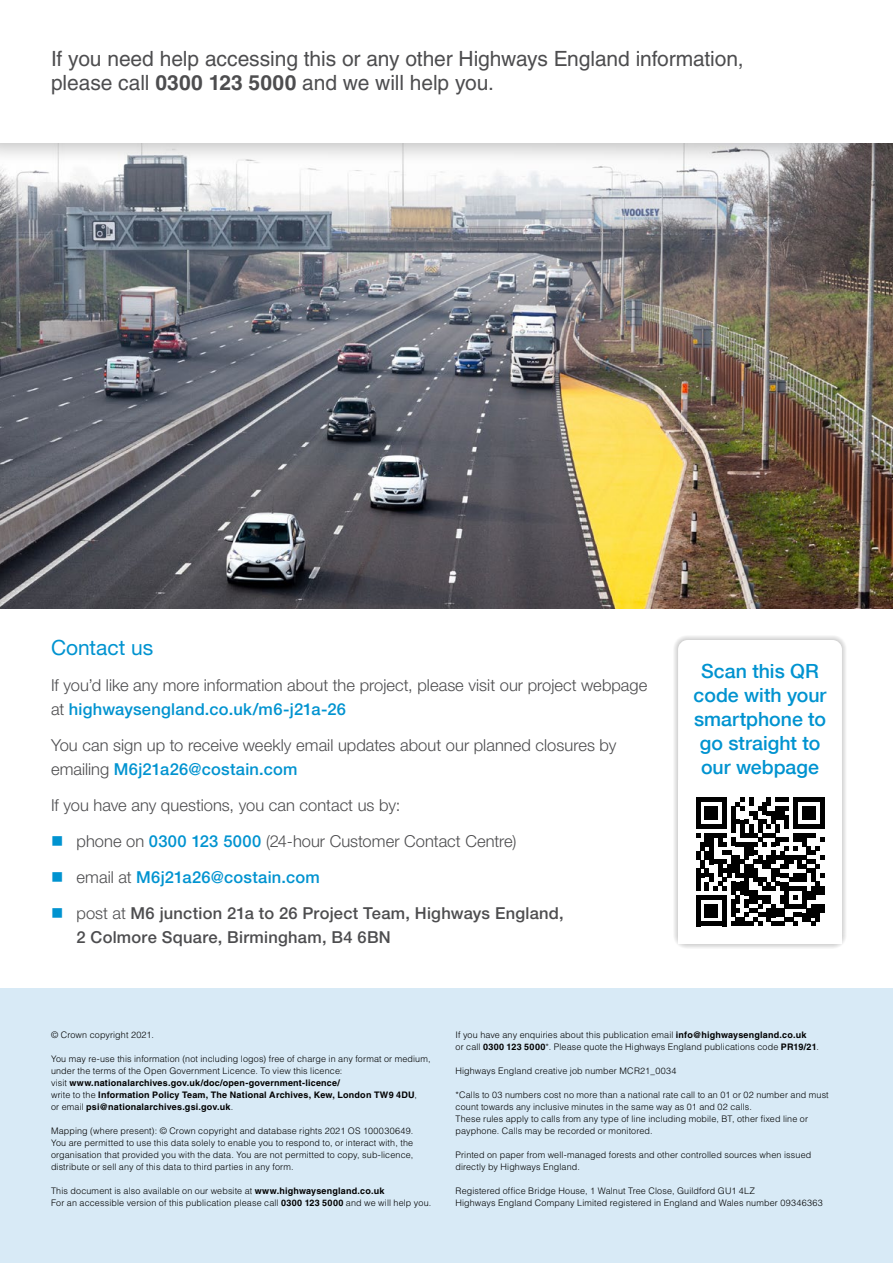
<style>
.page{position:relative;width:893px;height:1263px;background:#fff}
.page>*{position:absolute;margin:0;border:0;box-sizing:border-box;transform-origin:0 0}
.t1{font:21px "Helvetica LT Std";letter-spacing:-.005em;color:#4d4d4f}
.B_Head{font:21px "Helvetica Neue LT Pro";color:#0093d0}
.t2{font:500 19.5px/24px "Helvetica Neue LT Com";color:#0093d0;text-align:center}
.Body_text{font:300 16.5px/24px "Helvetica Neue LT Pro";color:#4d4d4f}
.First_Level_Bulleted{font:500 16.5px/24px "Helvetica Neue LT Pro";letter-spacing:.015em;color:#4d4d4f}
.First_Level_Bulleted-2{font:300 16.5px "Helvetica Neue LT Pro";color:#4d4d4f}
.First_Level_Bulleted-3{font:500 16.5px "Helvetica Neue LT Pro";letter-spacing:.015em;color:#0093d0}
.t3{font:300 9px/12px "Helvetica LT Std";letter-spacing:.015em;color:#000}
.t4{font:700 9px/12px "Helvetica LT Std";letter-spacing:.02em;color:#000}
.s1{font-weight:700}
.s2{font-weight:500;color:#0093d0}
.s3{font-weight:300;color:#4d4d4f}
.s4{font-weight:300}
</style>
<div class="page">
<img style="left:0;top:166px;width:893px;height:443px">
<div style="left:0;top:989px;width:893px;height:274px;background:#d8eaf6"></div>
<div style="left:0;top:0;width:893px;height:166px;background:#000;opacity:.25"></div>
<div style="left:0;top:0;width:893px;height:142px;background:#fff"></div>
<div style="left:673px;top:635px;width:174px;height:313px;background:#000;opacity:.35"></div>
<div style="left:678px;top:640px;width:164px;height:304px;background:#fff;border-radius:9px"></div>
<div style="left:678px;top:780px;width:164px;height:164px;background:#fff"></div>
<svg style="left:696px;top:797px;width:128px;height:129px"></svg>
<p class="t1" style="left:51px;top:47px;width:694px">If you need help accessing this or any other Highways England information,</p>
<p class="t1" style="left:51px;top:71px;width:444px">please call <span class="s1">0300 123 5000</span> and we will help you.</p>
<p class="B_Head" style="left:51px;top:634px;width:104px">Contact us</p>
<p class="Body_text" style="left:51px;top:673px;width:598px">If you’d like any more information about the project, please visit our project webpage at <span class="s2">highwaysengland.co.uk/m6-j21a-26</span></p>
<p class="Body_text" style="left:51px;top:733px;width:567px">You can sign up to receive weekly email updates about our planned closures by emailing <span class="s2">M6j21a26@costain.com</span></p>
<p class="Body_text" style="left:51px;top:793px;width:351px">If you have any questions, you can contact us by:</p>
<p class="First_Level_Bulleted-2" style="left:77px;top:831px;width:441px">phone on <span class="s2">0300 123 5000</span> (24-hour Customer Contact Centre)</p>
<p class="First_Level_Bulleted-3" style="left:77px;top:867px;width:245px"><span class="s3">email at</span> M6j21a26@costain.com</p>
<p class="First_Level_Bulleted" style="left:77px;top:901px;width:489px"><span class="s4">post at</span> M6 junction 21a to 26 Project Team, Highways England,<br>2 Colmore Square, Birmingham, B4 6BN</p>
<p class="t2" style="left:694px;top:658px;width:134px">Scan this QR code with your smartphone to go straight to our webpage</p>
<p class="t3" style="left:51px;top:1028px;width:104px">© Crown copyright 2021.</p>
<p class="t3" style="left:51px;top:1052px;width:381px">You may re-use this information (not including logos) free of charge in any format or medium, under the terms of the Open Government Licence. To view this licence:</p>
<p class="t4" style="left:51px;top:1076px;width:291px"><span class="s4">visit</span> www.nationalarchives.gov.uk/doc/open-government-licence/</p>
<p class="t4" style="left:51px;top:1088px;width:367px"><span class="s4">write to the</span> Information Policy Team, The National Archives, Kew, London TW9 4DU<span class="s4">, or email</span> psi@nationalarchives.gsi.gov.uk<span class="s4">.</span></p>
<p class="t3" style="left:51px;top:1124px;width:364px;text-align:justify">Mapping (where present): © Crown copyright and database rights 2021 OS 100030649.<br>You are permitted to use this data solely to enable you to respond to, or interact with, the organisation that provided you with the data. You are not permitted to copy, sub-licence, distribute or sell any of this data to third parties in any form.</p>
<p class="t3" style="left:51px;top:1184px;width:335px">This document is also available on our website at <span class="s1">www.highwaysengland.co.uk</span></p>
<p class="t3" style="left:51px;top:1196px;width:382px">For an accessible version of this publication please call <span class="s1">0300 123 5000</span> and we will help you.</p>
<p class="t3" style="left:455px;top:1028px;width:365px">If you have any enquiries about this publication email <span class="s1">info@highwaysengland.co.uk<br></span>or call <span class="s1">0300 123 5000</span>*. Please quote the Highways England publications code <span class="s1">PR19/21</span>.</p>
<p class="t3" style="left:455px;top:1064px;width:223px">Highways England creative job number MCR21_0034</p>
<p class="t3" style="left:455px;top:1088px;width:375px">*Calls to 03 numbers cost no more than a national rate call to an 01 or 02 number and must count towards any inclusive minutes in the same way as 01 and 02 calls.</p>
<p class="t3" style="left:455px;top:1112px;width:354px">These rules apply to calls from any type of line including mobile, BT, other fixed line or payphone. Calls may be recorded or monitored.</p>
<p class="t3" style="left:455px;top:1148px;width:357px">Printed on paper from well-managed forests and other controlled sources when issued directly by Highways England.</p>
<p class="t3" style="left:455px;top:1184px;width:301px">Registered office Bridge House, 1 Walnut Tree Close, Guildford GU1 4LZ</p>
<p class="t3" style="left:455px;top:1196px;width:369px">Highways England Company Limited registered in England and Wales number 09346363</p>
</div>
